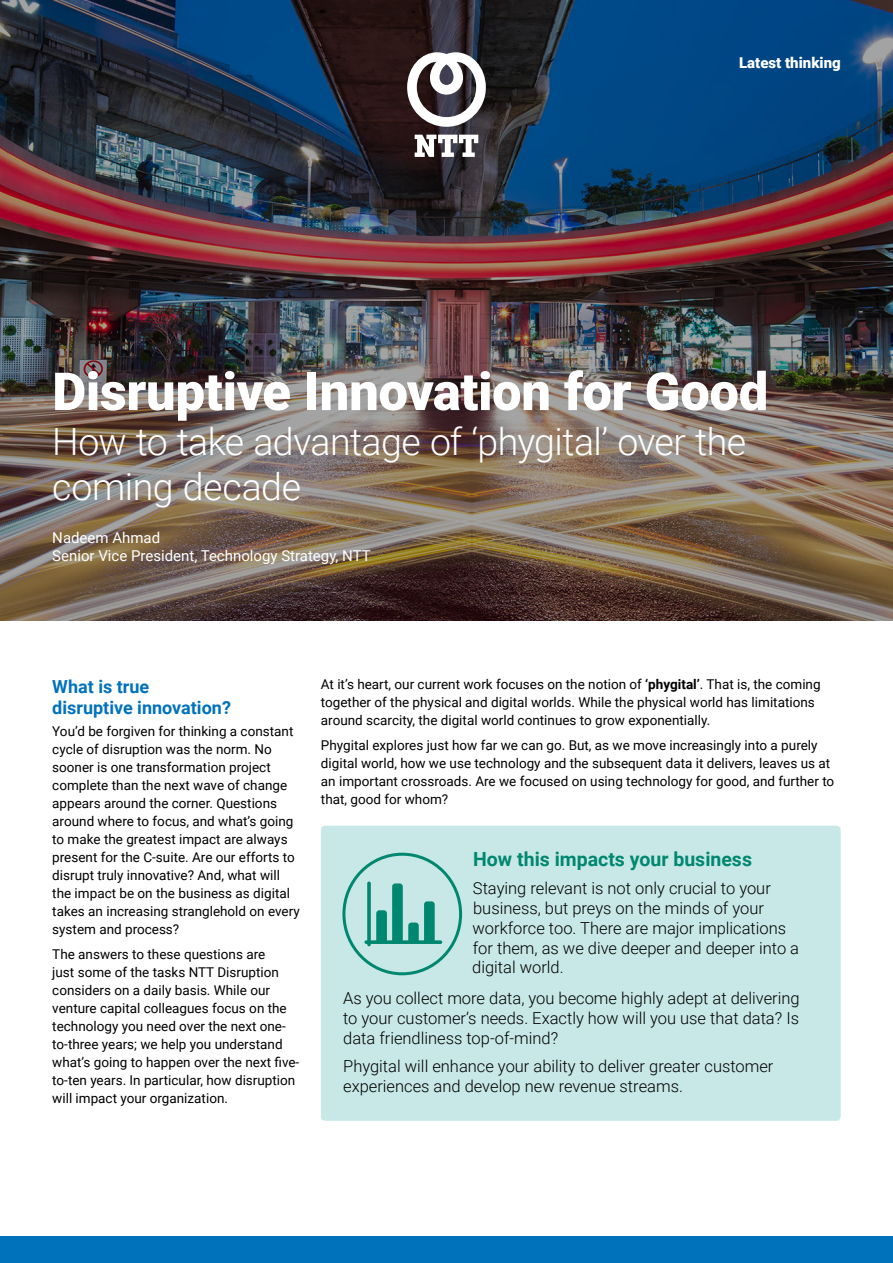
<style>
.page{position:relative;width:893px;height:1263px;background:#fff}
.page>*{position:absolute;margin:0;border:0;box-sizing:border-box;transform-origin:0 0}
.t1{font:900 52.5px "Roboto";letter-spacing:-.005em;color:#fff}
.t2{font:300 37.5px/45px "Roboto";letter-spacing:-.015em;color:#fff}
.t3{font:700 19.5px "Roboto";color:#008770}
.t4{font:700 18px/21px "Roboto";color:#0072bc}
.t5{font:300 16.5px/19.8px "Roboto";color:#000}
.t6{font:15px/18px "Roboto";color:#fff}
.t7{font:900 15px "Roboto";color:#fff}
.t8{font:13.5px/18px "Roboto";color:#000}
.s1{font-weight:700}
</style>
<div class="page">
<div style="left:0;top:1236px;width:893px;height:27px;background:#0072bc"></div>
<img style="left:0;top:0;width:893px;height:620px">
<svg style="left:415px;top:135px;width:63px;height:22px"></svg>
<svg style="left:407px;top:52px;width:79px;height:75px"></svg>
<div style="left:321px;top:826px;width:520px;height:295px;background:#c7e8e6;border-radius:4px"></div>
<div style="left:342px;top:853px;width:120px;height:122px;border:3px solid #008770;border-radius:50%"></div>
<svg style="left:364px;top:881px;width:78px;height:65px"></svg>
<p class="t7" style="left:739px;top:52px;width:103px">Latest thinking</p>
<h1 class="t1" style="left:52px;top:355px;width:717px">Disruptive Innovation for Good</h1>
<h2 class="t2" style="left:52px;top:418px;width:696px">How to take advantage of ‘phygital’ over the coming decade</h2>
<p class="t6" style="left:52px;top:528px;width:320px">Nadeem Ahmad<br>Senior Vice President, Technology Strategy, NTT</p>
<h3 class="t4" style="left:52px;top:675px;width:180px">What is true disruptive innovation?</h3>
<p class="t8" style="left:52px;top:722px;width:249px">You’d be forgiven for thinking a constant cycle of disruption was the norm. No sooner is one transformation project complete than the next wave of change appears around the corner. Questions around where to focus, and what’s going to make the greatest impact are always present for the C-suite. Are our efforts to disrupt truly innovative? And, what will the impact be on the business as digital takes an increasing stranglehold on every system and process?</p>
<p class="t8" style="left:52px;top:944px;width:249px">The answers to these questions are<br>just some of the tasks NTT Disruption considers on a daily basis. While our venture capital colleagues focus on the technology you need over the next one&shy;to-three years; we help you understand what’s going to happen over the next five&shy;to-ten years. In particular, how disruption will impact your organization.</p>
<p class="t8" style="left:321px;top:675px;width:501px">At it’s heart, our current work focuses on the notion of <span class="s1">‘phygital’</span>. That is, the coming together of the physical and digital worlds. While the physical world has limitations around scarcity, the digital world continues to grow exponentially.</p>
<p class="t8" style="left:321px;top:735px;width:515px">Phygital explores just how far we can go. But, as we move increasingly into a purely digital world, how we use technology and the subsequent data it delivers, leaves us at an important crossroads. Are we focused on using technology for good, and further to that, good for whom?</p>
<h3 class="t3" style="left:473px;top:845px;width:280px">How this impacts your business</h3>
<p class="t5" style="left:472px;top:878px;width:328px">Staying relevant is not only crucial to your business, but preys on the minds of your workforce too. There are major implications for them, as we dive deeper and deeper into a digital world.</p>
<p class="t5" style="left:343px;top:988px;width:458px;text-align:justify">As you collect more data, you become highly adept at delivering to your customer’s needs. Exactly how will you use that data? Is data friendliness top-of-mind?</p>
<p class="t5" style="left:343px;top:1056px;width:432px">Phygital will enhance your ability to deliver greater customer experiences and develop new revenue streams.</p>
</div>
